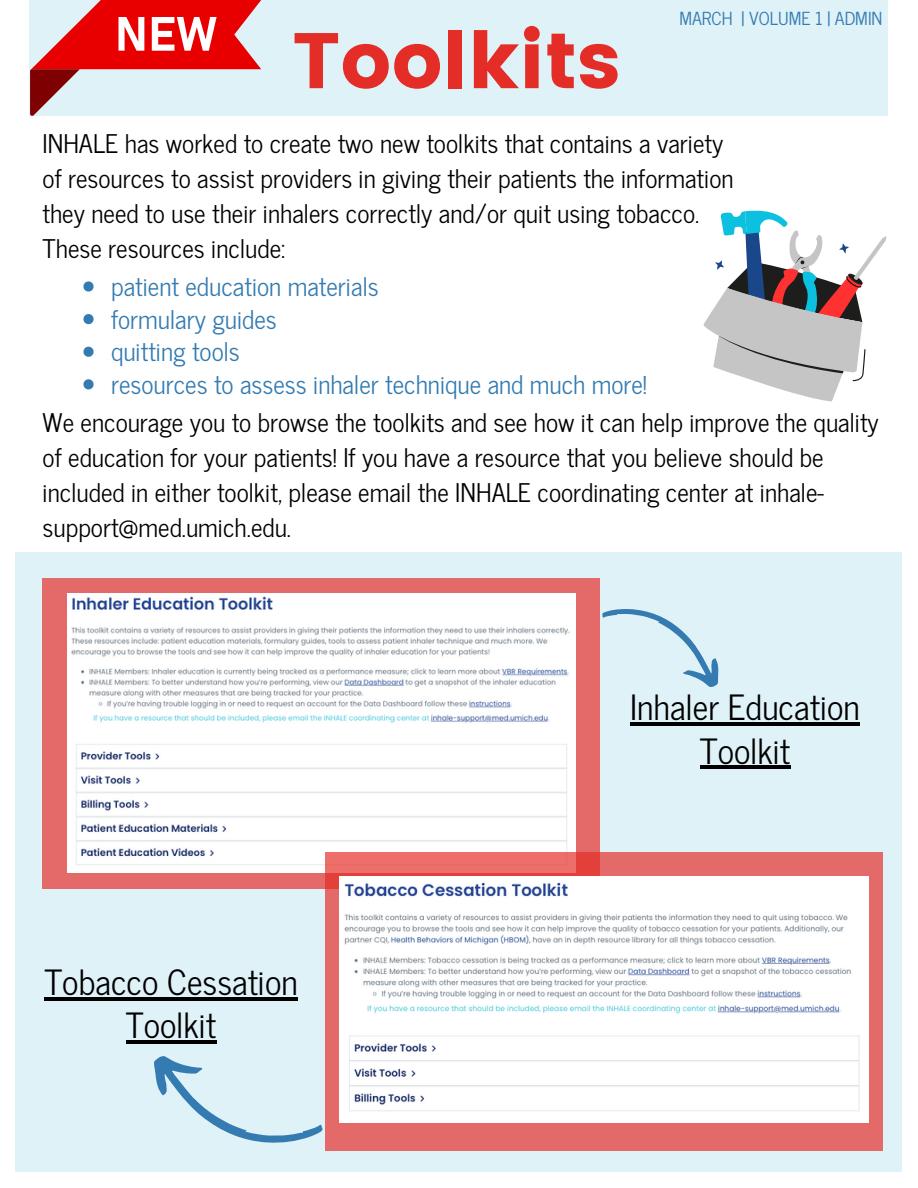
<style>
.page{position:relative;width:918px;height:1188px;background:#fff}
.page>*{position:absolute;margin:0;border:0;box-sizing:border-box;transform-origin:0 0}
.t1{font:78.6px "Poppins";color:#e52d27}
.t2{font:34.5px/43.8px "News Cycle";color:#000;text-align:center}
.t3{font:25.5px/34.8px "News Cycle";color:#000}
.t4{font:25.5px/32.7px "News Cycle";color:#347bb1}
.t5{font:17.85px "News Cycle";color:#347bb1}
</style>
<div class="page">
<div style="left:30px;top:0;width:858px;height:116px;background:#dff2f8"></div>
<div style="left:15px;top:552px;width:887px;height:620px;background:#dff2f8"></div>
<div style="left:43px;top:578px;width:557px;height:311px;background:#e36a68"></div>
<img style="left:68px;top:594px;width:507px;height:279px">
<svg style="left:703px;top:210px;width:184px;height:192px"></svg>
<svg style="left:30px;top:0;width:231px;height:116px"></svg>
<svg style="left:325px;top:852px;width:558px;height:299px;background:#e46b69"></svg>
<img style="left:339px;top:876px;width:529px;height:246px">
<svg style="left:154px;top:1056px;width:169px;height:87px"></svg>
<svg style="left:83px;top:281px;width:11px;height:11px"></svg>
<svg style="left:83px;top:314px;width:11px;height:10px"></svg>
<svg style="left:83px;top:347px;width:11px;height:10px"></svg>
<svg style="left:83px;top:379px;width:11px;height:10px"></svg>
<hr style="left:630px;top:722px;width:230px;height:3px;background:#000">
<hr style="left:700px;top:766px;width:90px;height:3px;background:#000">
<hr style="left:44px;top:997px;width:254px;height:3px;background:#000">
<hr style="left:126px;top:1041px;width:90px;height:3px;background:#000">
<svg style="left:602px;top:609px;width:117px;height:78px"></svg>
<h1 class="t1" style="left:292px;top:15px;width:330px">Toolkits</h1>
<p class="t5" style="left:679px;top:3px;width:205px">MARCH | VOLUME 1 | ADMIN</p>
<p class="t3" style="left:43px;top:125px;width:692px">INHALE has worked to create two new toolkits that contains a variety of resources to assist providers in giving their patients the information they need to use their inhalers correctly and/or quit using tobacco.<br>These resources include:</p>
<p class="t4" style="left:111px;top:269px;width:538px">patient education materials<br>formulary guides<br>quitting tools<br>resources to assess inhaler technique and much more!</p>
<p class="t3" style="left:43px;top:404px;width:838px">We encourage you to browse the toolkits and see how it can help improve the quality of education for your patients! If you have a resource that you believe should be included in either toolkit, please email the INHALE coordinating center at inhale&shy;support@med.umich.edu.</p>
<h2 class="t2" style="left:44px;top:958px;width:255px">Tobacco Cessation<br>Toolkit</h2>
<h2 class="t2" style="left:630px;top:683px;width:231px">Inhaler Education<br>Toolkit</h2>
</div>
